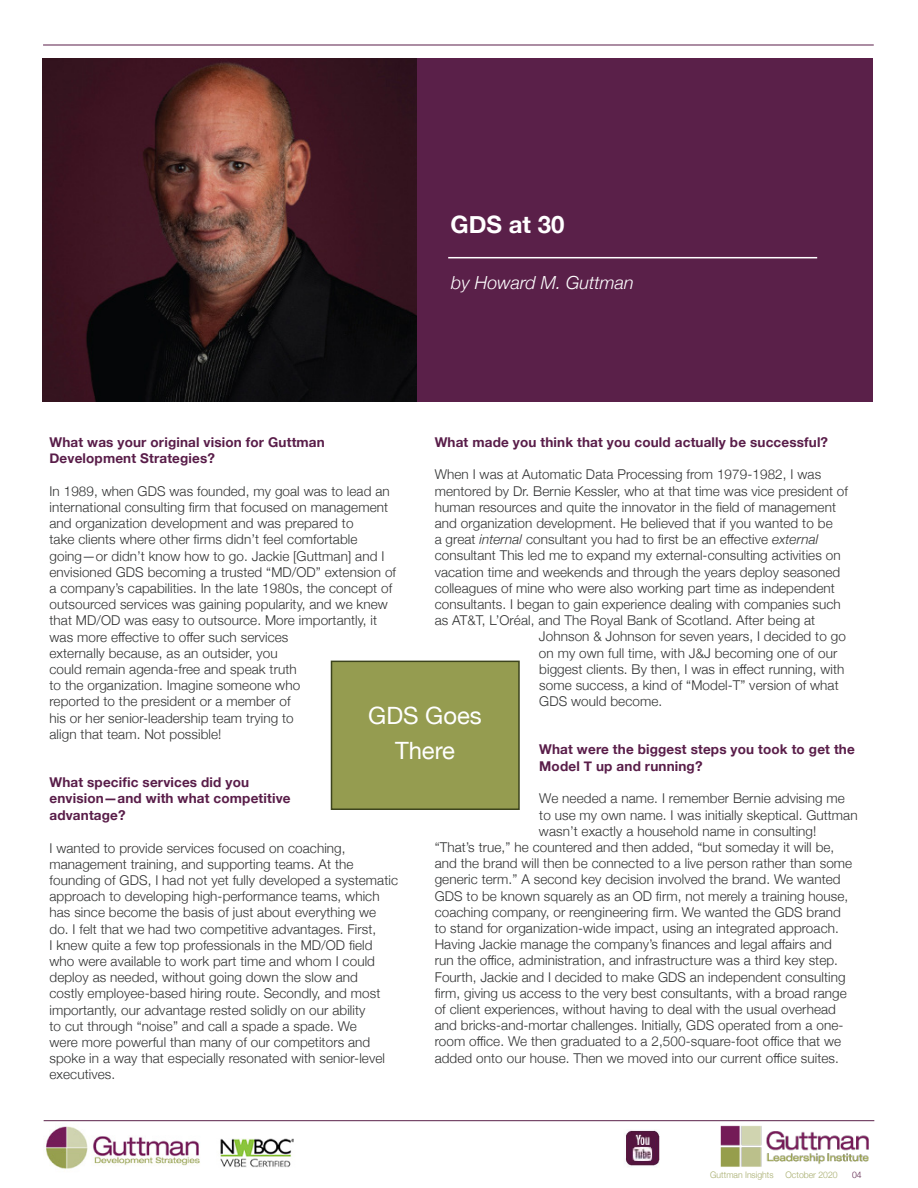
<style>
.page{position:relative;width:918px;height:1188px;background:#fff}
.page>*{position:absolute;margin:0;border:0;box-sizing:border-box;transform-origin:0 0}
.t1{font:700 24px "Helvetica Neue";color:#fff}
.t2{font:23.85px "Helvetica Neue";color:#fff}
.t3{font:italic 300 18px "Helvetica Neue";color:#fff}
.text_9pt{font:300 13.5px/16.2px "Helvetica Neue";letter-spacing:.005em;color:#313232}
.Leader_Question{font:700 13.5px/16.5px "Helvetica Neue";letter-spacing:.01em;color:#591d49}
.t4{font:300 9px "Helvetica Neue";color:#a6ac6c;scale:.96 1}
.t5{font:300 9px "Helvetica Neue";color:#5a2049;scale:.96 1}
.s1{font-style:italic}
</style>
<div class="page">
<hr style="left:44px;top:1120px;width:830px;height:1px;background:#5a2049">
<img style="left:625px;top:1130px;width:35px;height:36px">
<img style="left:220px;top:1138px;width:74px;height:30px">
<img style="left:720px;top:1125px;width:149px;height:42px">
<img style="left:46px;top:1126px;width:154px;height:43px">
<div style="left:412px;top:59px;width:461px;height:343px;background:#5a2049"></div>
<hr style="left:43px;top:45px;width:831px;height:1px;background:#591d49">
<img style="left:43px;top:58px;width:373px;height:344px">
<hr style="left:448px;top:257px;width:369px;height:1px;background:#fff">
<div style="left:331px;top:661px;width:189px;height:149px;background:#959c50;border:2px solid #3d441d"></div>
<p class="t1" style="left:451px;top:205px;width:115px">GDS at 30</p>
<p class="t3" style="left:451px;top:268px;width:184px">by Howard M. Guttman</p>
<p class="Leader_Question" style="left:50px;top:434px;width:277px">What was your original vision for Guttman<br>Development Strategies?</p>
<p class="text_9pt" style="left:50px;top:482px;width:348px">In 1989, when GDS was founded, my goal was to lead an international consulting firm that focused on management and organization development and was prepared to<br>take clients where other firms didn’t feel comfortable going—or didn’t know how to go. Jackie [Guttman] and I envisioned GDS becoming a trusted “MD/OD” extension of a company’s capabilities. In the late 1980s, the concept of outsourced services was gaining popularity, and we knew that MD/OD was easy to outsource. More importantly, it was more effective to offer such services<br>externally because, as an outsider, you<br>could remain agenda-free and speak truth<br>to the organization. Imagine someone who<br>reported to the president or a member of<br>his or her senior-leadership team trying to<br>align that team. Not possible!</p>
<p class="Leader_Question" style="left:50px;top:774px;width:243px">What specific services did you envision—and with what competitive advantage?</p>
<p class="text_9pt" style="left:50px;top:839px;width:350px">I wanted to provide services focused on coaching, management training, and supporting teams. At the founding of GDS, I had not yet fully developed a systematic approach to developing high-performance teams, which has since become the basis of just about everything we do. I felt that we had two competitive advantages. First,<br>I knew quite a few top professionals in the MD/OD field who were available to work part time and whom I could deploy as needed, without going down the slow and<br>costly employee-based hiring route. Secondly, and most importantly, our advantage rested solidly on our ability<br>to cut through “noise” and call a spade a spade. We<br>were more powerful than many of our competitors and spoke in a way that especially resonated with senior-level executives.</p>
<p class="Leader_Question" style="left:435px;top:434px;width:395px">What made you think that you could actually be successful?</p>
<p class="text_9pt" style="left:435px;top:465px;width:388px">When I was at Automatic Data Processing from 1979-1982, I was</p>
<p class="text_9pt" style="left:435px;top:482px;width:415px">mentored by Dr. Bernie Kessler, who at that time was vice president of</p>
<p class="text_9pt" style="left:435px;top:498px;width:403px">human resources and quite the innovator in the field of management</p>
<p class="text_9pt" style="left:435px;top:514px;width:400px">and organization development. He believed that if you wanted to be</p>
<p class="text_9pt" style="left:435px;top:530px;width:385px">a great <span class="s1">internal</span> consultant you had to first be an effective <span class="s1">external</span></p>
<p class="text_9pt" style="left:435px;top:546px;width:407px">consultant This led me to expand my external-consulting activities on</p>
<p class="text_9pt" style="left:435px;top:563px;width:407px">vacation time and weekends and through the years deploy seasoned</p>
<p class="text_9pt" style="left:435px;top:579px;width:402px">colleagues of mine who were also working part time as independent</p>
<p class="text_9pt" style="left:435px;top:595px;width:408px">consultants. I began to gain experience dealing with companies such</p>
<p class="text_9pt" style="left:435px;top:611px;width:382px">as AT&amp;T, L’Oréal, and The Royal Bank of Scotland. After being at</p>
<p class="text_9pt" style="left:539px;top:627px;width:308px">Johnson &amp; Johnson for seven years, I decided to go</p>
<p class="text_9pt" style="left:539px;top:644px;width:300px">on my own full time, with J&amp;J becoming one of our</p>
<p class="text_9pt" style="left:539px;top:660px;width:307px">biggest clients. By then, I was in effect running, with</p>
<p class="text_9pt" style="left:539px;top:676px;width:301px">some success, a kind of “Model-T” version of what</p>
<p class="text_9pt" style="left:539px;top:692px;width:125px">GDS would become.</p>
<p class="Leader_Question" style="left:539px;top:741px;width:317px">What were the biggest steps you took to get the<br>Model T up and running?</p>
<p class="text_9pt" style="left:539px;top:789px;width:307px">We needed a name. I remember Bernie advising me</p>
<p class="text_9pt" style="left:539px;top:806px;width:320px">to use my own name. I was initially skeptical. Guttman</p>
<p class="text_9pt" style="left:539px;top:822px;width:279px">wasn’t exactly a household name in consulting!</p>
<p class="text_9pt" style="left:435px;top:838px;width:401px">“That’s true,” he countered and then added, “but someday it will be,</p>
<p class="text_9pt" style="left:435px;top:854px;width:419px">and the brand will then be connected to a live person rather than some</p>
<p class="text_9pt" style="left:435px;top:870px;width:408px">generic term.” A second key decision involved the brand. We wanted</p>
<p class="text_9pt" style="left:435px;top:887px;width:415px">GDS to be known squarely as an OD firm, not merely a training house,</p>
<p class="text_9pt" style="left:435px;top:903px;width:408px">coaching company, or reengineering firm. We wanted the GDS brand</p>
<p class="text_9pt" style="left:435px;top:919px;width:406px">to stand for organization-wide impact, using an integrated approach.</p>
<p class="text_9pt" style="left:435px;top:935px;width:399px">Having Jackie manage the company’s finances and legal affairs and</p>
<p class="text_9pt" style="left:435px;top:951px;width:405px">run the office, administration, and infrastructure was a third key step.</p>
<p class="text_9pt" style="left:435px;top:968px;width:412px">Fourth, Jackie and I decided to make GDS an independent consulting</p>
<p class="text_9pt" style="left:435px;top:984px;width:414px">firm, giving us access to the very best consultants, with a broad range</p>
<p class="text_9pt" style="left:435px;top:1000px;width:403px">of client experiences, without having to deal with the usual overhead</p>
<p class="text_9pt" style="left:435px;top:1016px;width:410px">and bricks-and-mortar challenges. Initially, GDS operated from a one-</p>
<p class="text_9pt" style="left:435px;top:1032px;width:408px">room office. We then graduated to a 2,500-square-foot office that we</p>
<p class="text_9pt" style="left:435px;top:1049px;width:406px">added onto our house. Then we moved into our current office suites.</p>
<p class="t2" style="left:368px;top:699px;width:115px">GDS Goes</p>
<p class="t2" style="left:395px;top:733px;width:62px">There</p>
<p class="t4" style="left:710px;top:1168px;width:67px">Guttman Insights</p>
<p class="t4" style="left:786px;top:1168px;width:56px">October 2020</p>
<p class="t5" style="left:852px;top:1168px;width:12px">04</p>
</div>
